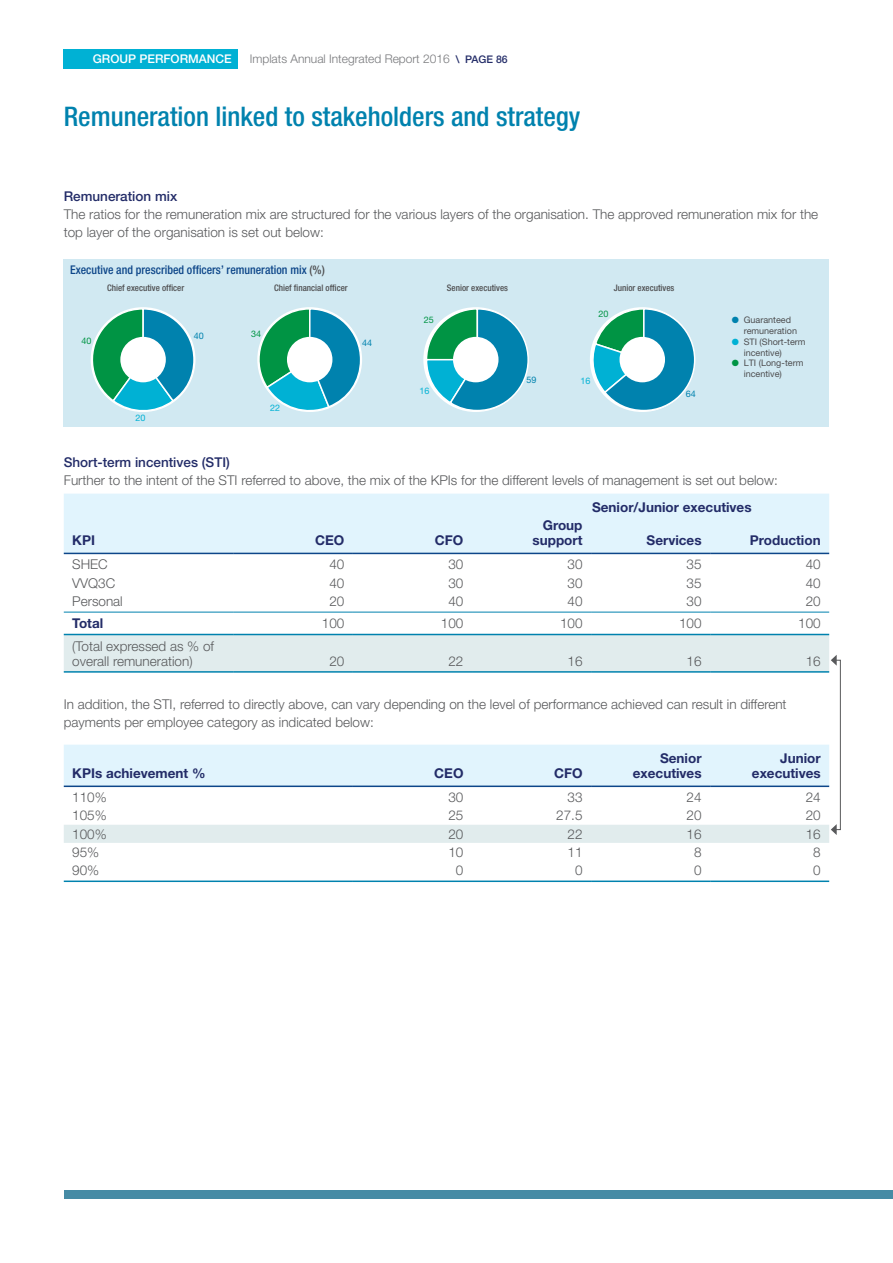
<style>
.page{position:relative;width:893px;height:1263px;background:#fff}
.page>*{position:absolute;margin:0;border:0;box-sizing:border-box;transform-origin:0 0}
.t1{font:500 condensed 27px "Helvetica Neue LT Std";color:#0082ae}
.t2{font:300 13.5px/18px "Helvetica Neue LT Std";color:#58595b}
.t3{font:700 13.5px/15px "Helvetica Neue LT Std";color:#232c68;text-align:right}
.t4{font:500 condensed 12px "Helvetica Neue LT Std";color:#0d4689}
.t5{font:300 12px "Helvetica Neue LT Std";color:#77787b}
.t6{font:500 12px "Helvetica Neue LT Std";color:#fff}
.t7{font:500 condensed 9px "Helvetica Neue LT Std";color:#4d4d4f}
.t8{font:9px/10.8px "Helvetica Neue LT Std";color:#4d4d4f}
.t9{font:9px "Helvetica Neue LT Std";color:#00b1d4}
.t10{font:9px "Helvetica Neue LT Std";color:#0082ae}
.t11{font:9px "Helvetica Neue LT Std";color:#009444}
.s1{font-weight:500;font-size:10.5px;color:#232c68}
.s2{font-weight:500;color:#232c68}
.s3{color:#4d4d4f}
.s4{color:#0082ae}
.s5{color:#00b1d4}
.s6{color:#009444}
</style>
<div class="page">
<div style="left:64px;top:1191px;width:829px;height:8px;background:#468ba5"></div>
<div style="left:64px;top:259px;width:765px;height:168px;background:#d1e9f2"></div>
<svg style="left:90px;top:307px;width:105px;height:105px"></svg>
<div style="left:120px;top:337px;width:46px;height:45px;background:#fff;border-radius:50%"></div>
<svg style="left:425px;top:307px;width:104px;height:105px"></svg>
<div style="left:453px;top:337px;width:45px;height:45px;background:#fff;border-radius:50%"></div>
<svg style="left:590px;top:307px;width:106px;height:105px"></svg>
<div style="left:619px;top:337px;width:46px;height:45px;background:#fff;border-radius:50%"></div>
<svg style="left:257px;top:307px;width:105px;height:105px"></svg>
<div style="left:287px;top:337px;width:45px;height:45px;background:#fff;border-radius:50%"></div>
<div style="left:64px;top:494px;width:765px;height:59px;background:#e1f4fd"></div>
<hr style="left:64px;top:553px;width:170px;height:1px;background:#0d4689">
<hr style="left:234px;top:553px;width:119px;height:1px;background:#0d4689">
<hr style="left:353px;top:553px;width:119px;height:1px;background:#0d4689">
<hr style="left:472px;top:553px;width:119px;height:1px;background:#0d4689">
<hr style="left:591px;top:553px;width:119px;height:1px;background:#0d4689">
<hr style="left:710px;top:553px;width:119px;height:1px;background:#0d4689">
<hr style="left:64px;top:671px;width:170px;height:2px;background:#0082ae">
<hr style="left:234px;top:671px;width:119px;height:2px;background:#0082ae">
<hr style="left:353px;top:671px;width:119px;height:2px;background:#0082ae">
<hr style="left:472px;top:671px;width:119px;height:2px;background:#0082ae">
<hr style="left:591px;top:671px;width:119px;height:2px;background:#0082ae">
<hr style="left:710px;top:671px;width:119px;height:2px;background:#0082ae">
<hr style="left:64px;top:612px;width:170px;height:1px;background:#0082ae">
<hr style="left:234px;top:612px;width:119px;height:1px;background:#0082ae">
<hr style="left:353px;top:612px;width:119px;height:1px;background:#0082ae">
<hr style="left:472px;top:612px;width:119px;height:1px;background:#0082ae">
<hr style="left:591px;top:612px;width:119px;height:1px;background:#0082ae">
<hr style="left:710px;top:612px;width:119px;height:1px;background:#0082ae">
<div style="left:64px;top:745px;width:765px;height:40px;background:#e1f4fd"></div>
<hr style="left:64px;top:785px;width:289px;height:2px;background:#0d4689">
<hr style="left:353px;top:785px;width:119px;height:2px;background:#0d4689">
<hr style="left:472px;top:785px;width:119px;height:2px;background:#0d4689">
<hr style="left:591px;top:785px;width:119px;height:2px;background:#0d4689">
<hr style="left:710px;top:785px;width:119px;height:2px;background:#0d4689">
<hr style="left:64px;top:880px;width:289px;height:2px;background:#0082ae">
<hr style="left:353px;top:880px;width:119px;height:2px;background:#0082ae">
<hr style="left:472px;top:880px;width:119px;height:2px;background:#0082ae">
<hr style="left:591px;top:880px;width:119px;height:2px;background:#0082ae">
<hr style="left:710px;top:880px;width:119px;height:2px;background:#0082ae">
<div style="left:835px;top:660px;width:6px;height:170px;border:1px solid #58595b"></div>
<svg style="left:64px;top:634px;width:773px;height:38px;background:#d4e6e9"></svg>
<div style="left:64px;top:824px;width:773px;height:19px;background:#e1eced"></div>
<div style="left:64px;top:49px;width:174px;height:19px;background:#00b1d4"></div>
<p class="t6" style="left:93px;top:52px;width:140px">Group performance</p>
<p class="t5" style="left:250px;top:52px;width:259px">Implats Annual Integrated Report 2016 <span class="s1">\ Page 86</span></p>
<p class="t1" style="left:64px;top:100px;width:518px">Remuneration linked to stakeholders and strategy</p>
<p class="t2" style="left:64px;top:187px;width:756px"><span class="s2">Remuneration mix<br></span>The ratios for the remuneration mix are structured for the various layers of the organisation. The approved remuneration mix for the top layer of the organisation is set out below:</p>
<p class="t4" style="left:70px;top:262px;width:256px">Executive and prescribed officers’ remuneration mix <span class="s3">(%)</span></p>
<p class="t7" style="left:107px;top:282px;width:79px">Chief executive officer</p>
<p class="t7" style="left:274px;top:282px;width:75px">Chief financial officer</p>
<p class="t7" style="left:447px;top:282px;width:63px">Senior executives</p>
<p class="t11" style="left:81px;top:336px;width:12px">40</p>
<p class="t9" style="left:135px;top:412px;width:12px">20</p>
<p class="t10" style="left:194px;top:331px;width:12px">40</p>
<p class="t11" style="left:251px;top:328px;width:12px">34</p>
<p class="t9" style="left:270px;top:403px;width:12px">22</p>
<p class="t10" style="left:362px;top:338px;width:12px">44</p>
<p class="t11" style="left:424px;top:314px;width:12px">25</p>
<p class="t9" style="left:420px;top:386px;width:12px">16</p>
<p class="t10" style="left:527px;top:375px;width:12px">59</p>
<p class="t7" style="left:614px;top:282px;width:62px">Junior executives</p>
<p class="t11" style="left:598px;top:309px;width:12px">20</p>
<p class="t9" style="left:581px;top:375px;width:12px">16</p>
<p class="t10" style="left:686px;top:388px;width:12px">64</p>
<p class="t8" style="left:744px;top:314px;width:55px;text-indent:-12px"><span class="s4">●</span> Guaranteed remuneration</p>
<p class="t8" style="left:744px;top:336px;width:63px;text-indent:-12px"><span class="s5">●</span> STI (Short-term incentive)</p>
<p class="t8" style="left:744px;top:358px;width:61px;text-indent:-12px"><span class="s6">●</span> LTI (Long-term incentive)</p>
<p class="t2" style="left:64px;top:453px;width:715px"><span class="s2">Short-term incentives (STI)<br></span>Further to the intent of the STI referred to above, the mix of the KPIs for the different levels of management is set out below:</p>
<p class="t3" style="left:592px;top:499px;width:161px">Senior/Junior executives</p>
<p class="t3" style="left:72px;top:532px;width:24px">KPI</p>
<p class="t3" style="left:315px;top:532px;width:31px">CEO</p>
<p class="t3" style="left:435px;top:532px;width:30px">CFO</p>
<p class="t3" style="left:533px;top:517px;width:52px">group support</p>
<p class="t3" style="left:647px;top:532px;width:57px">services</p>
<p class="t3" style="left:750px;top:532px;width:72px">Production</p>
<p class="t2" style="left:72px;top:555px;width:37px">SHEC</p>
<p class="t2" style="left:329px;top:555px;width:17px">40</p>
<p class="t2" style="left:448px;top:555px;width:17px">30</p>
<p class="t2" style="left:567px;top:555px;width:17px">30</p>
<p class="t2" style="left:687px;top:555px;width:17px">35</p>
<p class="t2" style="left:806px;top:555px;width:17px">40</p>
<p class="t2" style="left:72px;top:573px;width:45px">VVQ3C</p>
<p class="t2" style="left:329px;top:573px;width:17px">40</p>
<p class="t2" style="left:448px;top:573px;width:17px">30</p>
<p class="t2" style="left:567px;top:573px;width:17px">30</p>
<p class="t2" style="left:687px;top:573px;width:17px">35</p>
<p class="t2" style="left:806px;top:573px;width:17px">40</p>
<p class="t2" style="left:72px;top:592px;width:52px">Personal</p>
<p class="t2" style="left:329px;top:592px;width:17px">20</p>
<p class="t2" style="left:448px;top:592px;width:17px">40</p>
<p class="t2" style="left:567px;top:592px;width:17px">40</p>
<p class="t2" style="left:687px;top:592px;width:17px">30</p>
<p class="t2" style="left:806px;top:592px;width:17px">20</p>
<p class="t3" style="left:72px;top:615px;width:32px">Total</p>
<p class="t2" style="left:322px;top:614px;width:24px">100</p>
<p class="t2" style="left:441px;top:614px;width:24px">100</p>
<p class="t2" style="left:560px;top:614px;width:24px">100</p>
<p class="t2" style="left:679px;top:614px;width:24px">100</p>
<p class="t2" style="left:798px;top:614px;width:24px">100</p>
<p class="t2" style="left:72px;top:638px;width:143px;line-height:15px">(Total expressed as % of overall remuneration)</p>
<p class="t2" style="left:329px;top:651px;width:17px">20</p>
<p class="t2" style="left:448px;top:651px;width:17px">22</p>
<p class="t2" style="left:567px;top:651px;width:17px">16</p>
<p class="t2" style="left:687px;top:651px;width:17px">16</p>
<p class="t2" style="left:806px;top:651px;width:17px">16</p>
<p class="t2" style="left:64px;top:694px;width:724px">In addition, the STI, referred to directly above, can vary depending on the level of performance achieved can result in different payments per employee category as indicated below:</p>
<p class="t3" style="left:72px;top:765px;width:135px">KPIs achievement %</p>
<p class="t3" style="left:434px;top:765px;width:31px">CEO</p>
<p class="t3" style="left:554px;top:765px;width:30px">CFO</p>
<p class="t3" style="left:633px;top:750px;width:70px">Senior executives</p>
<p class="t3" style="left:752px;top:750px;width:70px">Junior executives</p>
<p class="t2" style="left:72px;top:788px;width:36px">110%</p>
<p class="t2" style="left:448px;top:788px;width:17px">30</p>
<p class="t2" style="left:568px;top:788px;width:17px">33</p>
<p class="t2" style="left:687px;top:788px;width:17px">24</p>
<p class="t2" style="left:806px;top:788px;width:17px">24</p>
<p class="t2" style="left:72px;top:806px;width:36px">105%</p>
<p class="t2" style="left:448px;top:806px;width:17px">25</p>
<p class="t2" style="left:556px;top:806px;width:28px">27.5</p>
<p class="t2" style="left:687px;top:806px;width:17px">20</p>
<p class="t2" style="left:806px;top:806px;width:17px">20</p>
<p class="t2" style="left:72px;top:824px;width:36px">100%</p>
<p class="t2" style="left:448px;top:824px;width:17px">20</p>
<p class="t2" style="left:568px;top:824px;width:17px">22</p>
<p class="t2" style="left:687px;top:824px;width:17px">16</p>
<p class="t2" style="left:806px;top:824px;width:17px">16</p>
<p class="t2" style="left:72px;top:843px;width:29px">95%</p>
<p class="t2" style="left:448px;top:843px;width:17px">10</p>
<p class="t2" style="left:568px;top:843px;width:17px">11</p>
<p class="t2" style="left:694px;top:843px;width:9px">8</p>
<p class="t2" style="left:813px;top:843px;width:9px">8</p>
<p class="t2" style="left:72px;top:861px;width:29px">90%</p>
<p class="t2" style="left:456px;top:861px;width:9px">0</p>
<p class="t2" style="left:575px;top:861px;width:9px">0</p>
<p class="t2" style="left:694px;top:861px;width:9px">0</p>
<p class="t2" style="left:813px;top:861px;width:9px">0</p>
</div>
